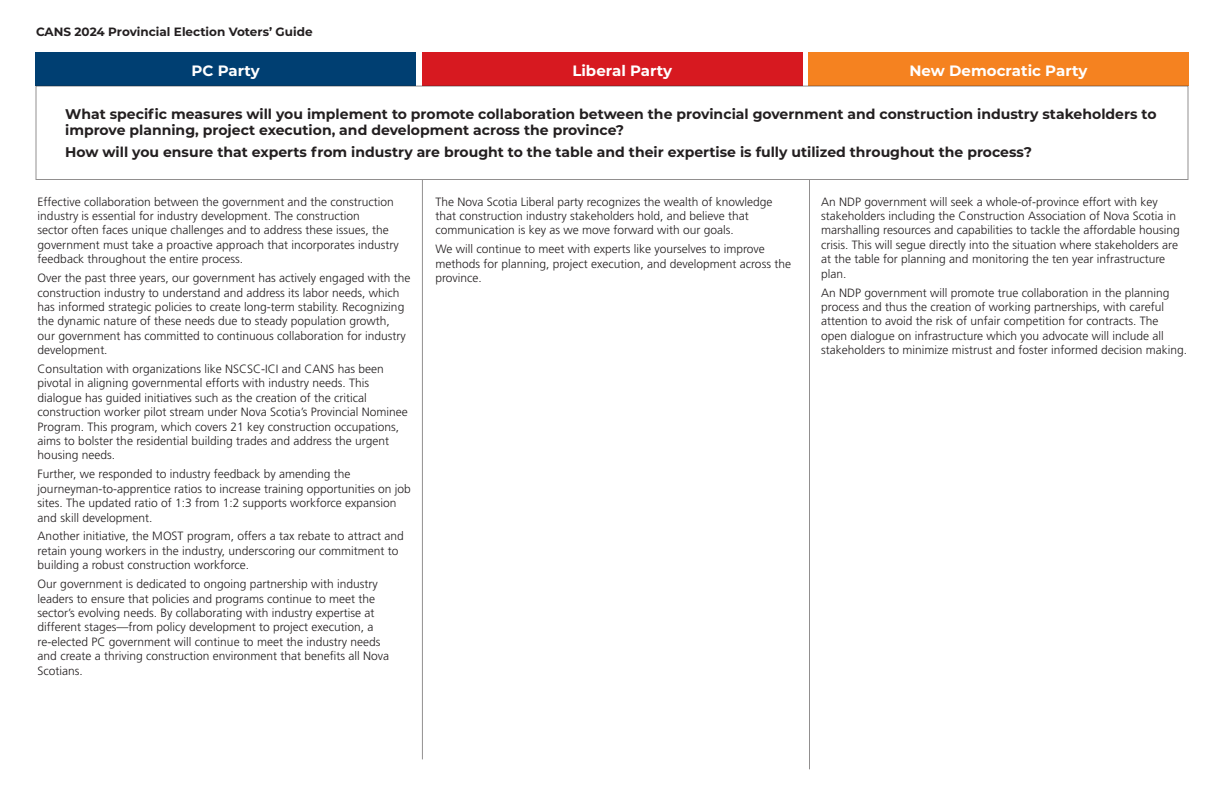
<style>
.page{position:relative;width:1224px;height:792px;background:#fff}
.page>*{position:absolute;margin:0;border:0;box-sizing:border-box;transform-origin:0 0}
.t1{font:700 15px "Montserrat";color:#fff}
.t2{font:700 14px/16.8px "Montserrat";color:#231f20}
.Answers{font:300 12px/14.4px "Frutiger LT Std";color:#231f20}
.t3{font:700 12px "Montserrat";color:#231f20}
</style>
<div class="page">
<div style="left:36px;top:52px;width:380px;height:34px;background:#003f72"></div>
<div style="left:422px;top:52px;width:380px;height:34px;background:#d71920"></div>
<div style="left:808px;top:52px;width:380px;height:34px;background:#f58220"></div>
<hr style="left:809px;top:180px;width:1px;height:589px;background:#231f20">
<hr style="left:422px;top:180px;width:1px;height:579px;background:#231f20">
<p class="t3" style="left:36px;top:23px;width:278px">CANS 2024 Provincial Election Voters’ Guide</p>
<p class="t1" style="left:191px;top:60px;width:70px">PC Party</p>
<p class="t1" style="left:572px;top:60px;width:101px">Liberal Party</p>
<p class="t1" style="left:909px;top:60px;width:179px">New Democratic Party</p>
<p class="t2" style="left:65px;top:105px;width:1093px">What specific measures will you implement to promote collaboration between the provincial government and construction industry stakeholders to improve planning, project execution, and development across the province?</p>
<p class="t2" style="left:65px;top:143px;width:968px">How will you ensure that experts from industry are brought to the table and their expertise is fully utilized throughout the process?</p>
<p class="Answers" style="left:435px;top:194px;width:339px">The Nova Scotia Liberal party recognizes the wealth of knowledge that construction industry stakeholders hold, and believe that communication is key as we move forward with our goals.</p>
<p class="Answers" style="left:435px;top:242px;width:357px">We will continue to meet with experts like yourselves to improve methods for planning, project execution, and development across the province.</p>
<p class="Answers" style="left:38px;top:194px;width:363px">Effective collaboration between the government and the construction industry is essential for industry development. The construction<br>sector often faces unique challenges and to address these issues, the government must take a proactive approach that incorporates industry feedback throughout the entire process.</p>
<p class="Answers" style="left:38px;top:271px;width:374px">Over the past three years, our government has actively engaged with the construction industry to understand and address its labor needs, which has informed strategic policies to create long-term stability. Recognizing the dynamic nature of these needs due to steady population growth,<br>our government has committed to continuous collaboration for industry development.</p>
<p class="Answers" style="left:38px;top:362px;width:372px">Consultation with organizations like NSCSC-ICI and CANS has been pivotal in aligning governmental efforts with industry needs. This dialogue has guided initiatives such as the creation of the critical construction worker pilot stream under Nova Scotia’s Provincial Nominee Program. This program, which covers 21 key construction occupations, aims to bolster the residential building trades and address the urgent housing needs.</p>
<p class="Answers" style="left:38px;top:467px;width:375px">Further, we responded to industry feedback by amending the journeyman-to-apprentice ratios to increase training opportunities on job sites. The updated ratio of 1:3 from 1:2 supports workforce expansion and skill development.</p>
<p class="Answers" style="left:38px;top:529px;width:368px">Another initiative, the MOST program, offers a tax rebate to attract and retain young workers in the industry, underscoring our commitment to building a robust construction workforce.</p>
<p class="Answers" style="left:38px;top:577px;width:353px">Our government is dedicated to ongoing partnership with industry leaders to ensure that policies and programs continue to meet the sector’s evolving needs. By collaborating with industry expertise at different stages—from policy development to project execution, a re-elected PC government will continue to meet the industry needs and create a thriving construction environment that benefits all Nova Scotians.</p>
<p class="Answers" style="left:821px;top:194px;width:360px">An NDP government will seek a whole-of-province effort with key stakeholders including the Construction Association of Nova Scotia in marshalling resources and capabilities to tackle the affordable housing crisis. This will segue directly into the situation where stakeholders are at the table for planning and monitoring the ten year infrastructure plan.</p>
<p class="Answers" style="left:821px;top:285px;width:368px">An NDP government will promote true collaboration in the planning process and thus the creation of working partnerships, with careful attention to avoid the risk of unfair competition for contracts. The open dialogue on infrastructure which you advocate will include all stakeholders to minimize mistrust and foster informed decision making.</p>
</div>
